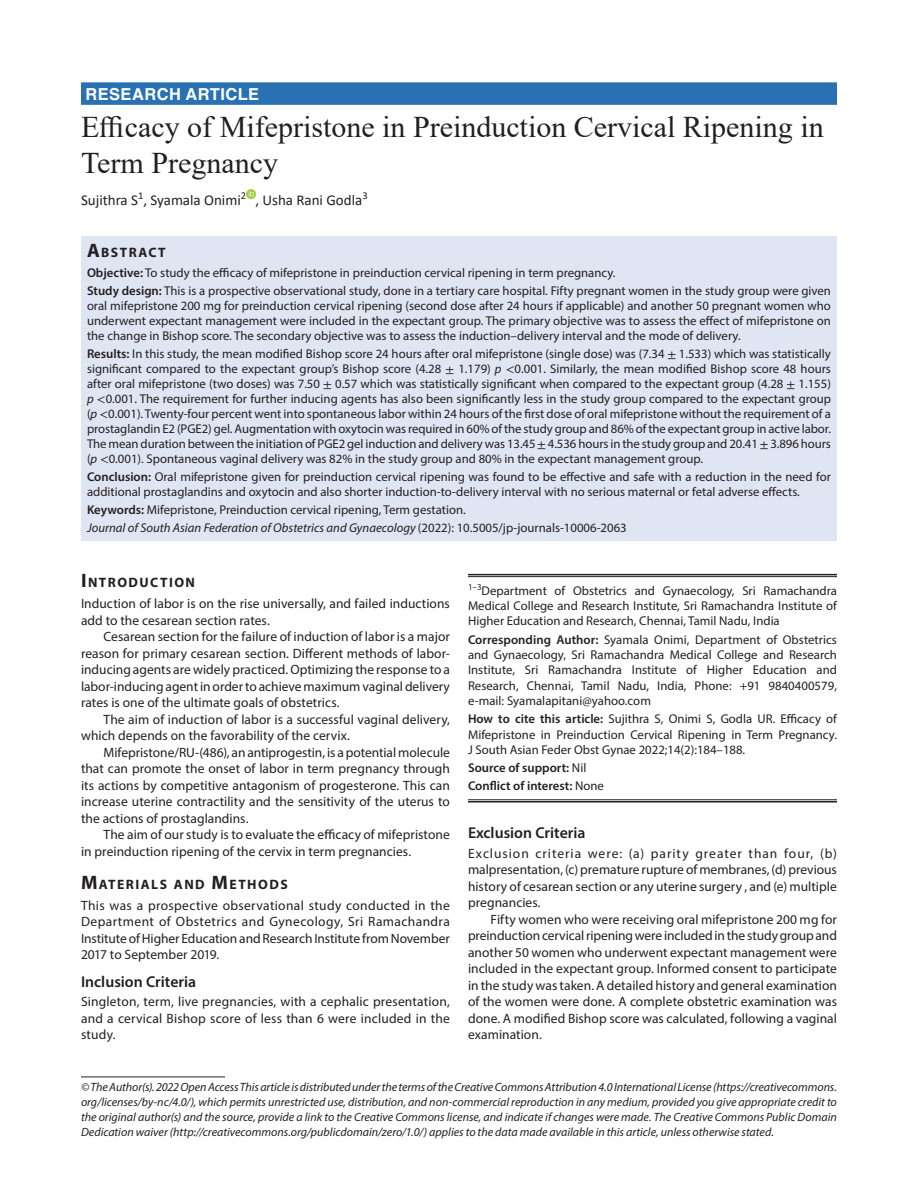
<style>
.page{position:relative;width:918px;height:1188px;background:#fff}
.page>*{position:absolute;margin:0;border:0;box-sizing:border-box;transform-origin:0 0}
.t1{font:30px/36px "Times New Roman";color:#231f20}
.ArticleType{font:700 16.5px "Helvetica LT Std";letter-spacing:.025em;color:#fff}
.Head-2{font:600 15.75px "Myriad Pro";color:#231f20}
.AuthorName{font:15px "Calibri";color:#231f20}
.Head-1{font:700 13.65px "Myriad Pro";letter-spacing:.105em;color:#231f20}
.AbstractTitle{font:700 13.65px "Myriad Pro";letter-spacing:.105em;color:#231f20}
.Para-Indent{font:13.5px/16.5px "Myriad Pro";letter-spacing:.005em;color:#231f20;text-align:justify}
.Para-NoIndent{font:13.5px/16.5px "Myriad Pro";letter-spacing:.005em;color:#231f20;text-align:justify}
.Abstract-Para-first{font:12.75px/15px "Myriad Pro";color:#231f20;text-align:justify}
.Corresponding_Author{font:12.75px/15.3px "Myriad Pro";letter-spacing:.005em;color:#231f20;text-align:justify}
.Affiliation-first{font:12.75px/15.3px "Myriad Pro";color:#231f20;text-align:justify}
.How_to_Cite{font:12.75px/15.3px "Myriad Pro";color:#231f20;text-align:justify}
.JT_DOI{font:italic 12.75px "Myriad Pro";color:#231f20}
.Keywords{font:12.75px "Myriad Pro";color:#231f20}
.COI{font:600 12.75px "Myriad Pro";color:#231f20}
.Source{font:600 12.75px "Myriad Pro";color:#231f20}
.FootNote{font:italic 12px/15px "Myriad Pro";color:#231f20;text-align:justify}
.s1{font-size:19.5px}
.s2{font-weight:600}
.s3{font-family:"STIX General"}
.s4{font-style:italic}
.s5{font-style:normal}
.s6{font-weight:400}
</style>
<div class="page">
<hr style="left:81px;top:1077px;width:144px;height:1px;background:#231f20">
<div style="left:81px;top:82px;width:756px;height:23px;background:#2971b2"></div>
<div style="left:81px;top:236px;width:756px;height:26px;background:#dfe5f2"></div>
<div style="left:81px;top:261px;width:756px;height:25px;background:#dfe5f2"></div>
<div style="left:81px;top:279px;width:756px;height:70px;background:#dfe5f2"></div>
<div style="left:81px;top:342px;width:756px;height:130px;background:#dfe5f2"></div>
<div style="left:81px;top:465px;width:756px;height:40px;background:#dfe5f2"></div>
<div style="left:81px;top:498px;width:756px;height:25px;background:#dfe5f2"></div>
<div style="left:81px;top:516px;width:756px;height:25px;background:#dfe5f2"></div>
<svg style="left:246px;top:189px;width:9px;height:10px"></svg>
<hr style="left:468px;top:574px;width:369px;height:1px;background:#231f20">
<hr style="left:468px;top:576px;width:369px;height:1px;background:#231f20">
<hr style="left:468px;top:799px;width:369px;height:1px;background:#231f20">
<hr style="left:468px;top:801px;width:369px;height:1px;background:#231f20">
<p class="ArticleType" style="left:86px;top:84px;width:175px">RESEARCH ARTICLE</p>
<p class="t1" style="left:81px;top:108px;width:744px">Efficacy of Mifepristone in Preinduction Cervical Ripening in<br>Term Pregnancy</p>
<p class="AuthorName" style="left:81px;top:189px;width:288px">Sujithra S<sup>1</sup>, Syamala Onimi<sup>2</sup> , Usha Rani Godla<sup>3</sup></p>
<p class="AbstractTitle" style="left:87px;top:244px;width:80px"><span class="s1">A</span>BSTRACT</p>
<p class="Abstract-Para-first" style="left:87px;top:265px;width:530px"><span class="s2">Objective:</span> To study the efficacy of mifepristone in preinduction cervical ripening in term pregnancy.</p>
<p class="Abstract-Para-first" style="left:87px;top:283px;width:746px"><span class="s2">Study design:</span> This is a prospective observational study, done in a tertiary care hospital. Fifty pregnant women in the study group were given oral mifepristone 200 mg for preinduction cervical ripening (second dose after 24 hours if applicable) and another 50 pregnant women who underwent expectant management were included in the expectant group. The primary objective was to assess the effect of mifepristone on the change in Bishop score. The secondary objective was to assess the induction–delivery interval and the mode of delivery.</p>
<p class="Abstract-Para-first" style="left:87px;top:346px;width:746px"><span class="s2">Results:</span> In this study, the mean modified Bishop score 24 hours after oral mifepristone (single dose) was (7.34 <span class="s3">±</span> 1.533) which was statistically significant compared to the expectant group’s Bishop score (4.28 <span class="s3">±</span> 1.179) <span class="s4">p</span> <span class="s3">&lt;</span>0.001. Similarly, the mean modified Bishop score 48 hours after oral mifepristone (two doses) was 7.50 <span class="s3">±</span> 0.57 which was statistically significant when compared to the expectant group (4.28 <span class="s3">±</span> 1.155) <span class="s4">p</span> <span class="s3">&lt;</span>0.001. The requirement for further inducing agents has also been significantly less in the study group compared to the expectant group (<span class="s4">p</span> <span class="s3">&lt;</span>0.001). Twenty-four percent went into spontaneous labor within 24 hours of the first dose of oral mifepristone without the requirement of a prostaglandin E2 (PGE2) gel. Augmentation with oxytocin was required in 60% of the study group and 86% of the expectant group in active labor.<br>The mean duration between the initiation of PGE2 gel induction and delivery was 13.45 <span class="s3">±</span> 4.536 hours in the study group and 20.41 <span class="s3">±</span> 3.896 hours (<span class="s4">p</span> <span class="s3">&lt;</span>0.001). Spontaneous vaginal delivery was 82% in the study group and 80% in the expectant management group.</p>
<p class="Abstract-Para-first" style="left:87px;top:469px;width:745px"><span class="s2">Conclusion:</span> Oral mifepristone given for preinduction cervical ripening was found to be effective and safe with a reduction in the need for additional prostaglandins and oxytocin and also shorter induction-to-delivery interval with no serious maternal or fetal adverse effects.</p>
<p class="Keywords" style="left:87px;top:501px;width:380px"><span class="s2">Keywords:</span> Mifepristone, Preinduction cervical ripening, Term gestation.</p>
<p class="JT_DOI" style="left:87px;top:519px;width:541px">Journal of South Asian Federation of Obstetrics and Gynaecology <span class="s5">(2022): 10.5005/jp-journals-10006-2063</span></p>
<p class="Head-1" style="left:81px;top:574px;width:116px"><span class="s1">I</span>NTRODUCTION</p>
<p class="Para-NoIndent" style="left:81px;top:595px;width:370px">Induction of labor is on the rise universally, and failed inductions add to the cesarean section rates.</p>
<p class="Para-Indent" style="left:81px;top:628px;width:371px;text-indent:22px">Cesarean section for the failure of induction of labor is a major reason for primary cesarean section. Different methods of labor&shy;inducing agents are widely practiced. Optimizing the response to a labor-inducing agent in order to achieve maximum vaginal delivery rates is one of the ultimate goals of obstetrics.</p>
<p class="Para-Indent" style="left:81px;top:711px;width:370px;text-indent:22px">The aim of induction of labor is a successful vaginal delivery, which depends on the favorability of the cervix.</p>
<p class="Para-Indent" style="left:81px;top:744px;width:371px;text-indent:22px">Mifepristone/RU-(486), an antiprogestin, is a potential molecule that can promote the onset of labor in term pregnancy through its actions by competitive antagonism of progesterone. This can increase uterine contractility and the sensitivity of the uterus to the actions of prostaglandins.</p>
<p class="Para-Indent" style="left:81px;top:826px;width:370px;text-indent:22px">The aim of our study is to evaluate the efficacy of mifepristone in preinduction ripening of the cervix in term pregnancies.</p>
<p class="Head-1" style="left:81px;top:875px;width:208px"><span class="s1">M</span>ATERIALS AND <span class="s1">M</span>ETHODS</p>
<p class="Para-NoIndent" style="left:81px;top:897px;width:371px">This was a prospective observational study conducted in the Department of Obstetrics and Gynecology, Sri Ramachandra Institute of Higher Education and Research Institute from November 2017 to September 2019.</p>
<p class="Head-2" style="left:81px;top:972px;width:117px">Inclusion Criteria</p>
<p class="Para-NoIndent" style="left:81px;top:993px;width:371px">Singleton, term, live pregnancies, with a cephalic presentation, and a cervical Bishop score of less than 6 were included in the study.</p>
<p class="Affiliation-first" style="left:468px;top:583px;width:371px"><sup>1–3</sup>Department of Obstetrics and Gynaecology, Sri Ramachandra Medical College and Research Institute, Sri Ramachandra Institute of Higher Education and Research, Chennai, Tamil Nadu, India</p>
<p class="Corresponding_Author" style="left:468px;top:632px;width:371px"><span class="s2">Corresponding Author:</span> Syamala Onimi, Department of Obstetrics and Gynaecology, Sri Ramachandra Medical College and Research Institute, Sri Ramachandra Institute of Higher Education and Research, Chennai, Tamil Nadu, India, Phone: +91 9840400579, e-mail: Syamalapitani@yahoo.com</p>
<p class="How_to_Cite" style="left:468px;top:711px;width:370px"><span class="s2">How to cite this article:</span> Sujithra S, Onimi S, Godla UR. Efficacy of Mifepristone in Preinduction Cervical Ripening in Term Pregnancy.<br>J South Asian Feder Obst Gynae 2022;14(2):184–188.</p>
<p class="Source" style="left:468px;top:760px;width:120px">Source of support: <span class="s6">Nil</span></p>
<p class="COI" style="left:468px;top:778px;width:137px">Conflict of interest: <span class="s6">None</span></p>
<p class="Head-2" style="left:468px;top:823px;width:119px">Exclusion Criteria</p>
<p class="Para-NoIndent" style="left:468px;top:845px;width:370px">Exclusion criteria were: (a) parity greater than four, (b) malpresentation, (c) premature rupture of membranes, (d) previous history of cesarean section or any uterine surgery , and (e) multiple pregnancies.</p>
<p class="Para-Indent" style="left:468px;top:911px;width:371px;text-indent:22px">Fifty women who were receiving oral mifepristone 200 mg for preinduction cervical ripening were included in the study group and another 50 women who underwent expectant management were included in the expectant group. Informed consent to participate in the study was taken. A detailed history and general examination of the women were done. A complete obstetric examination was done. A modified Bishop score was calculated, following a vaginal examination.</p>
<p class="FootNote" style="left:81px;top:1079px;width:758px">© The Author(s). 2022 Open Access This article is distributed under the terms of the Creative Commons Attribution 4.0 International License (https://creativecommons. org/licenses/by-nc/4.0/), which permits unrestricted use, distribution, and non-commercial reproduction in any medium, provided you give appropriate credit to the original author(s) and the source, provide a link to the Creative Commons license, and indicate if changes were made. The Creative Commons Public Domain Dedication waiver (http://creativecommons.org/publicdomain/zero/1.0/) applies to the data made available in this article, unless otherwise stated.</p>
</div>
